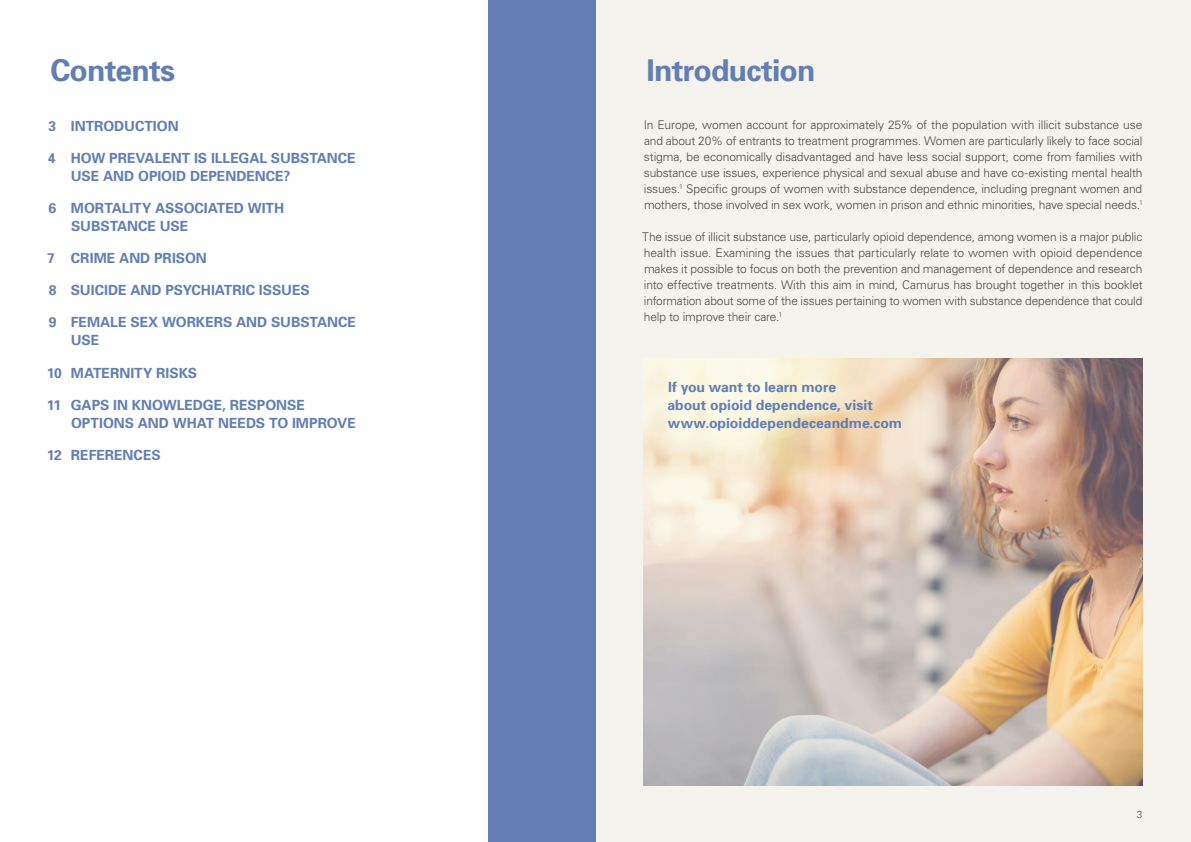
<style>
.page{position:relative;width:1191px;height:842px;background:#fff}
.page>*{position:absolute;margin:0;border:0;box-sizing:border-box;transform-origin:0 0}
.t1{font:700 30px "Univers";letter-spacing:-.025em;color:#627eb3}
.t2{font:700 14px/18px "Univers";letter-spacing:-.005em;color:#627eb3}
.t3{font:300 12px/16px "Univers";letter-spacing:-.015em;color:#4a4a49;text-align:justify}
.t4{font:300 10px "Univers";color:#4a4a49}
</style>
<div class="page">
<div style="left:595px;top:0;width:596px;height:842px;background:#f5f3ed"></div>
<div style="left:488px;top:0;width:107px;height:842px;background:#627eb3"></div>
<img style="left:643px;top:359px;width:499px;height:426px">
<p class="t1" style="left:50px;top:51px;width:126px">Contents</p>
<p class="t1" style="left:646px;top:51px;width:170px">Introduction</p>
<p class="t2" style="left:48px;top:116px;width:132px">3 INTRODUCTION</p>
<p class="t2" style="left:71px;top:148px;width:286px;text-indent:-23px">4 HOW PREVALENT IS ILLEGAL SUBSTANCE<br>USE AND OPIOID DEPENDENCE?</p>
<p class="t2" style="left:71px;top:198px;width:214px;text-indent:-23px">6 MORTALITY ASSOCIATED WITH<br>SUBSTANCE USE</p>
<p class="t2" style="left:47px;top:249px;width:161px">7 CRIME AND PRISON</p>
<p class="t2" style="left:49px;top:281px;width:262px">8 SUICIDE AND PSYCHIATRIC ISSUES</p>
<p class="t2" style="left:71px;top:313px;width:287px;text-indent:-22px">9 FEMALE SEX WORKERS AND SUBSTANCE<br>USE</p>
<p class="t2" style="left:47px;top:363px;width:152px">10 MATERNITY RISKS</p>
<p class="t2" style="left:71px;top:395px;width:286px;text-indent:-24px">11 GAPS IN KNOWLEDGE, RESPONSE<br>OPTIONS AND WHAT NEEDS TO IMPROVE</p>
<p class="t2" style="left:47px;top:445px;width:115px">12 REFERENCES</p>
<p class="t3" style="left:643px;top:116px;width:501px">In Europe, women account for approximately 25% of the population with illicit substance use and about 20% of entrants to treatment programmes. Women are particularly likely to face social stigma, be economically disadvantaged and have less social support, come from families with substance use issues, experience physical and sexual abuse and have co-existing mental health issues.<sup>1</sup> Specific groups of women with substance dependence, including pregnant women and mothers, those involved in sex work, women in prison and ethnic minorities, have special needs.<sup>1</sup></p>
<p class="t3" style="left:642px;top:228px;width:502px">The issue of illicit substance use, particularly opioid dependence, among women is a major public health issue. Examining the issues that particularly relate to women with opioid dependence makes it possible to focus on both the prevention and management of dependence and research into effective treatments. With this aim in mind, Camurus has brought together in this booklet information about some of the issues pertaining to women with substance dependence that could help to improve their care.<sup>1</sup></p>
<p class="t2" style="left:667px;top:377px;width:236px">If you want to learn more<br>about opioid dependence, visit www.opioiddependeceandme.com</p>
<p class="t4" style="left:1136px;top:809px;width:7px">3</p>
</div>
